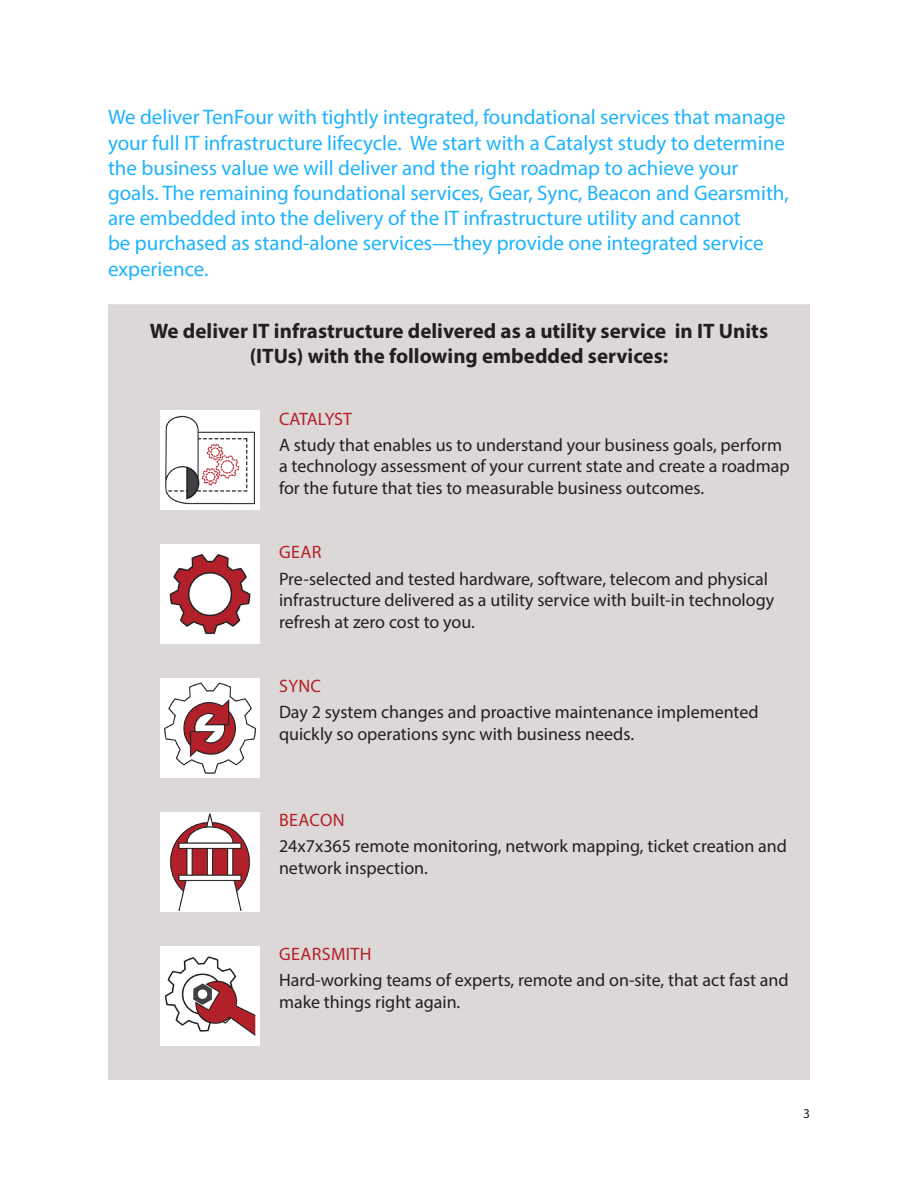
<style>
.page{position:relative;width:918px;height:1188px;background:#fff}
.page>*{position:absolute;margin:0;border:0;box-sizing:border-box;transform-origin:0 0}
.t1{font:21px/25.2px "Myriad Pro";color:#1eb3fd}
.t2{font:700 21px/25.2px "Myriad Pro";color:#231f20;text-align:center}
.t3{font:18px/21.6px "Myriad Pro";color:#231f20}
.t4{font:18px "Myriad Pro";letter-spacing:.02em;color:#b51f27}
.t5{font:18px "Myriad Pro";letter-spacing:-.015em;color:#b51f27}
.t6{font:13.5px "Myriad Pro";color:#231f20}
</style>
<div class="page">
<div style="left:108px;top:304px;width:702px;height:776px;background:#dcd8d7"></div>
<img style="left:160px;top:545px;width:99px;height:99px">
<img style="left:160px;top:411px;width:99px;height:99px">
<img style="left:160px;top:679px;width:99px;height:99px">
<img style="left:160px;top:813px;width:99px;height:99px">
<img style="left:160px;top:947px;width:99px;height:99px">
<p class="t1" style="left:108px;top:104px;width:683px">We deliver TenFour with tightly integrated, foundational services that manage your full IT infrastructure lifecycle. We start with a Catalyst study to determine the business value we will deliver and the right roadmap to achieve your goals. The remaining foundational services, Gear, Sync, Beacon and Gearsmith, are embedded into the delivery of the IT infrastructure utility and cannot<br>be purchased as stand-alone services—they provide one integrated service experience.</p>
<p class="t2" style="left:150px;top:318px;width:620px">We deliver IT infrastructure delivered as a utility service in IT Units (ITUs) with the following embedded services:</p>
<p class="t5" style="left:279px;top:407px;width:75px">CATALYST</p>
<p class="t3" style="left:279px;top:433px;width:512px">A study that enables us to understand your business goals, perform a technology assessment of your current state and create a roadmap for the future that ties to measurable business outcomes.</p>
<p class="t4" style="left:279px;top:541px;width:44px">GEAR</p>
<p class="t3" style="left:279px;top:567px;width:497px">Pre-selected and tested hardware, software, telecom and physical infrastructure delivered as a utility service with built-in technology refresh at zero cost to you.</p>
<p class="t4" style="left:279px;top:675px;width:43px">SYNC</p>
<p class="t3" style="left:279px;top:701px;width:481px">Day 2 system changes and proactive maintenance implemented quickly so operations sync with business needs.</p>
<p class="t4" style="left:279px;top:809px;width:67px">BEACON</p>
<p class="t3" style="left:279px;top:835px;width:510px">24x7x365 remote monitoring, network mapping, ticket creation and network inspection.</p>
<p class="t4" style="left:279px;top:943px;width:94px">GEARSMITH</p>
<p class="t3" style="left:279px;top:969px;width:511px">Hard-working teams of experts, remote and on-site, that act fast and make things right again.</p>
<p class="t6" style="left:803px;top:1106px;width:8px">3</p>
</div>
